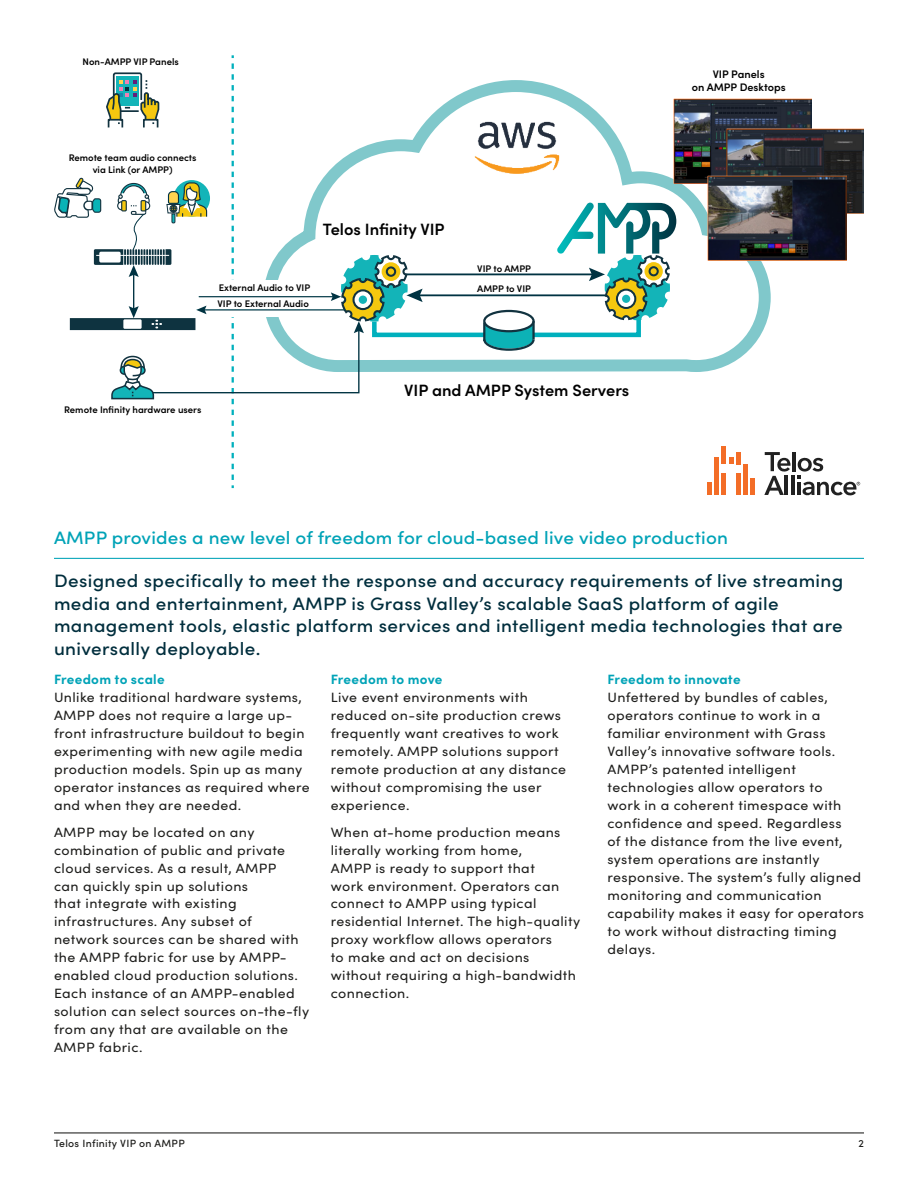
<style>
.page{position:relative;width:918px;height:1188px;background:#fff}
.page>*{position:absolute;margin:0;border:0;box-sizing:border-box;transform-origin:0 0}
.t1{font:500 18px/22.5px "Sofia Pro";letter-spacing:.02em;color:#002e3d;scale:1.05 1}
.t2{font:500 18px "Sofia Pro";letter-spacing:.01em;color:#00a3b7;scale:1.05 1}
.t3{font:600 16.35px "Sofia Pro";color:#000}
.t4{font:13.5px/18px "Sofia Pro";letter-spacing:.03em;color:#1d1d1b;scale:1.05 1}
.t5{font:700 13.5px "Sofia Pro";letter-spacing:.02em;color:#00a3b7}
.t6{font:600 10.95px/13px "Sofia Pro";color:#000;text-align:center}
.t7{font:500 10.5px "Sofia Pro";letter-spacing:.03em;color:#1d1d1b}
.t8{font:600 9.6px/11.4px "Sofia Pro";color:#000;text-align:center}
</style>
<div class="page">
<hr style="left:54px;top:1132px;width:810px;height:1px;background:#1d1d1b">
<svg style="left:677px;top:183px;width:94px;height:189px"></svg>
<hr style="left:792px;top:452px;width:4px;height:19px;background:#212121">
<svg style="left:764px;top:452px;width:26px;height:43px"></svg>
<hr style="left:785px;top:476px;width:3px;height:19px;background:#212121">
<hr style="left:791px;top:476px;width:3px;height:19px;background:#212121">
<div style="left:707px;top:483px;width:5px;height:12px;background:#f36d27"></div>
<div style="left:721px;top:473px;width:5px;height:22px;background:#f36d27"></div>
<div style="left:736px;top:473px;width:5px;height:22px;background:#f36d27"></div>
<div style="left:714px;top:457px;width:5px;height:38px;background:#f36d27"></div>
<svg style="left:729px;top:457px;width:5px;height:7px"></svg>
<div style="left:736px;top:452px;width:5px;height:12px;background:#f36d27"></div>
<div style="left:743px;top:464px;width:5px;height:31px;background:#f36d27"></div>
<div style="left:750px;top:479px;width:5px;height:16px;background:#f36d27"></div>
<div style="left:721px;top:447px;width:5px;height:17px;background:#f36d27"></div>
<svg style="left:797px;top:457px;width:63px;height:38px"></svg>
<img style="left:677px;top:98px;width:134px;height:85px">
<img style="left:726px;top:128px;width:138px;height:85px">
<img style="left:708px;top:176px;width:139px;height:85px">
<svg style="left:54px;top:55px;width:623px;height:433px"></svg>
<hr style="left:54px;top:558px;width:810px;height:1px;background:#00a3b7">
<p class="t8" style="left:83px;top:55px;width:98px">Non-AMPP VIP Panels</p>
<p class="t8" style="left:69px;top:151px;width:129px">Remote team audio connects via Link (or AMPP)</p>
<p class="t3" style="left:323px;top:217px;width:123px">Telos Infinity VIP</p>
<p class="t8" style="left:477px;top:262px;width:55px">VIP to AMPP</p>
<p class="t8" style="left:219px;top:281px;width:93px">External Audio to VIP</p>
<p class="t8" style="left:477px;top:283px;width:55px">AMPP to VIP</p>
<p class="t8" style="left:217px;top:297px;width:93px">VIP to External Audio</p>
<p class="t8" style="left:64px;top:403px;width:139px">Remote Infinity hardware users</p>
<p class="t3" style="left:404px;top:377px;width:227px">VIP and AMPP System Servers</p>
<p class="t6" style="left:692px;top:67px;width:96px">VIP Panels<br>on AMPP Desktops</p>
<h1 class="t2" style="left:54px;top:525px;width:643px">AMPP provides a new level of freedom for cloud-based live video production</h1>
<p class="t1" style="left:54px;top:568px;width:753px">Designed specifically to meet the response and accuracy requirements of live streaming media and entertainment, AMPP is Grass Valley’s scalable SaaS platform of agile management tools, elastic platform services and intelligent media technologies that are universally deployable.</p>
<p class="t5" style="left:54px;top:669px;width:112px">Freedom to scale</p>
<p class="t4" style="left:54px;top:688px;width:245px">Unlike traditional hardware systems, AMPP does not require a large up&shy;front infrastructure buildout to begin experimenting with new agile media production models. Spin up as many operator instances as required where and when they are needed.</p>
<p class="t4" style="left:54px;top:822px;width:245px">AMPP may be located on any combination of public and private cloud services. As a result, AMPP<br>can quickly spin up solutions<br>that integrate with existing infrastructures. Any subset of network sources can be shared with the AMPP fabric for use by AMPP&shy;enabled cloud production solutions.<br>Each instance of an AMPP-enabled solution can select sources on-the-fly from any that are available on the<br>AMPP fabric.</p>
<p class="t5" style="left:331px;top:669px;width:113px">Freedom to move</p>
<p class="t4" style="left:331px;top:688px;width:226px">Live event environments with reduced on-site production crews frequently want creatives to work remotely. AMPP solutions support remote production at any distance without compromising the user experience.</p>
<p class="t4" style="left:331px;top:822px;width:239px">When at-home production means literally working from home,<br>AMPP is ready to support that<br>work environment. Operators can connect to AMPP using typical residential Internet. The high-quality proxy workflow allows operators<br>to make and act on decisions without requiring a high-bandwidth connection.</p>
<p class="t5" style="left:608px;top:669px;width:135px">Freedom to innovate</p>
<p class="t4" style="left:608px;top:688px;width:246px">Unfettered by bundles of cables, operators continue to work in a familiar environment with Grass<br>Valley’s innovative software tools.<br>AMPP’s patented intelligent technologies allow operators to<br>work in a coherent timespace with confidence and speed. Regardless<br>of the distance from the live event, system operations are instantly responsive. The system’s fully aligned monitoring and communication capability makes it easy for operators to work without distracting timing delays.</p>
<p class="t7" style="left:54px;top:1136px;width:132px">Telos Infinity VIP on AMPP</p>
<p class="t7" style="left:859px;top:1136px;width:7px">2</p>
</div>
